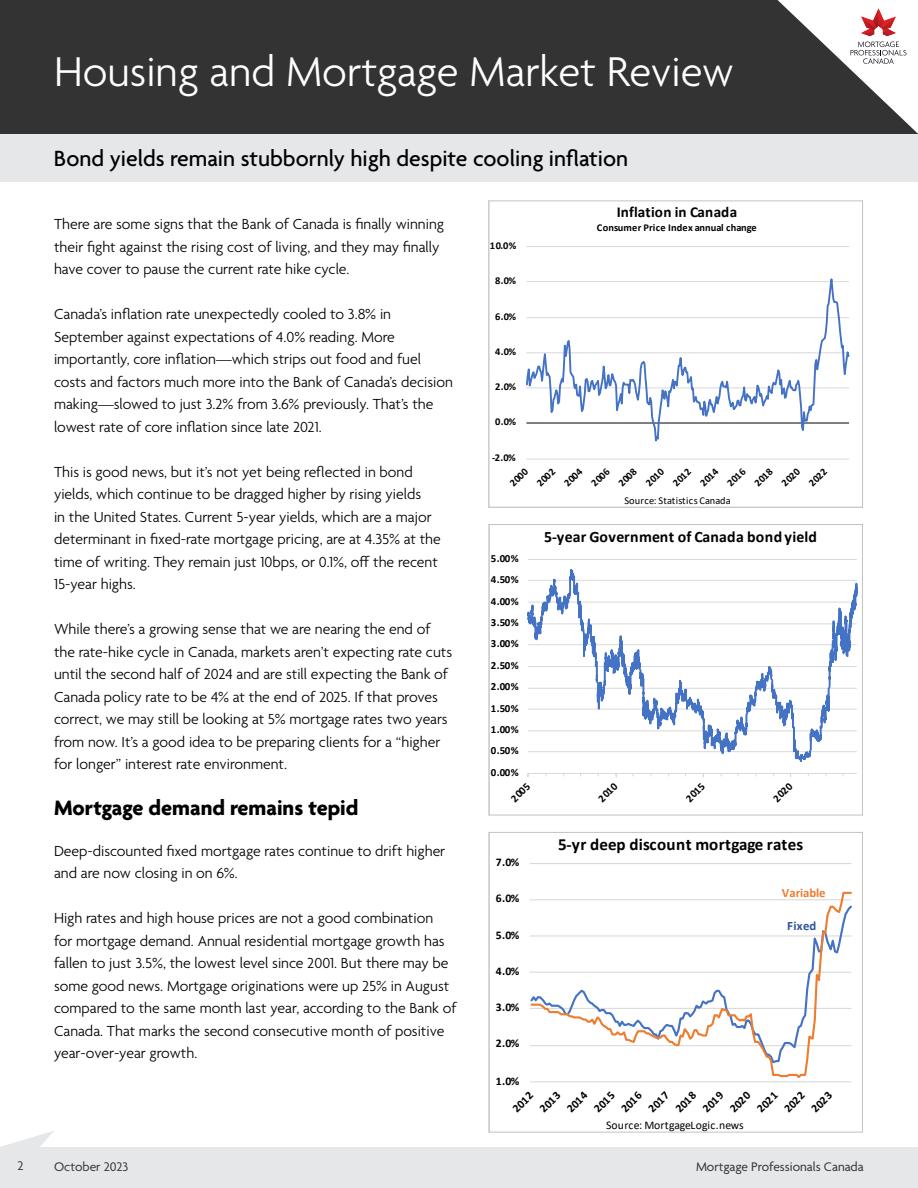
<style>
.page{position:relative;width:918px;height:1188px;background:#fff}
.page>*{position:absolute;margin:0;border:0;box-sizing:border-box;transform-origin:0 0}
.t1{font:300 45px "Agenda";color:#fff}
.t2{font:500 23.85px "Agenda";color:#000}
.t3{font:700 22.5px "Agenda";color:#000}
.t4{font:700 17.1px "Calibri";letter-spacing:.02em;color:#000}
.t5{font:700 15.9px "Calibri";letter-spacing:.02em;color:#000}
.t6{font:300 15.75px/22.5px "Agenda";color:#000}
.t7{font:700 15.15px "Calibri";letter-spacing:.005em;color:#000}
.t8{font:13.5px "Agenda";color:#333}
.t9{font:13.5px "Agenda";color:#323333}
.t10{font:700 12.75px "Calibri";letter-spacing:.005em;color:#ed7d31}
.t11{font:700 12.75px "Calibri";letter-spacing:.02em;color:#2f5597}
.t12{font:700 11.7px "Calibri";color:#000}
.t13{font:11.7px "Calibri";letter-spacing:.015em;color:#000}
.t14{font:700 10.95px "Calibri";letter-spacing:-.055em;color:#000}
.t15{font:700 10.5px "Calibri";letter-spacing:.01em;color:#000}
.t16{font:10.5px "Calibri";letter-spacing:.02em;color:#000}
</style>
<div class="page">
<div style="left:0;top:0;width:918px;height:147px;background:#333"></div>
<div style="left:0;top:134px;width:918px;height:47px;background:#e6e7e8"></div>
<svg style="left:1px;top:1131px;width:53px;height:16px"></svg>
<div style="left:0;top:1147px;width:918px;height:41px;background:#e6e7e8"></div>
<svg style="left:778px;top:0;width:140px;height:134px"></svg>
<svg style="left:527px;top:559px;width:331px;height:219px"></svg>
<div style="left:488px;top:524px;width:375px;height:291px;border:1px solid #c2c2c2"></div>
<svg style="left:530px;top:863px;width:322px;height:220px"></svg>
<div style="left:488px;top:832px;width:375px;height:301px;border:1px solid #c2c2c2"></div>
<svg style="left:526px;top:246px;width:324px;height:214px"></svg>
<div style="left:489px;top:200px;width:374px;height:308px;border:1px solid #c2c2c2"></div>
<h1 class="t1" style="left:54px;top:48px;width:681px">Housing and Mortgage Market Review</h1>
<h2 class="t2" style="left:54px;top:145px;width:576px">Bond yields remain stubbornly high despite cooling inflation</h2>
<p class="t6" style="left:54px;top:214px;width:392px">There are some signs that the Bank of Canada is finally winning their fight against the rising cost of living, and they may finally have cover to pause the current rate hike cycle.</p>
<p class="t6" style="left:54px;top:304px;width:400px">Canada’s inflation rate unexpectedly cooled to 3.8% in September against expectations of 4.0% reading. More importantly, core inflation—which strips out food and fuel costs and factors much more into the Bank of Canada’s decision making—slowed to just 3.2% from 3.6% previously. That’s the lowest rate of core inflation since late 2021.</p>
<p class="t6" style="left:54px;top:461px;width:388px">This is good news, but it’s not yet being reflected in bond yields, which continue to be dragged higher by rising yields<br>in the United States. Current 5-year yields, which are a major determinant in fixed-rate mortgage pricing, are at 4.35% at the time of writing. They remain just 10bps, or 0.1%, off the recent 15-year highs.</p>
<p class="t6" style="left:54px;top:619px;width:400px">While there’s a growing sense that we are nearing the end of the rate-hike cycle in Canada, markets aren’t expecting rate cuts until the second half of 2024 and are still expecting the Bank of Canada policy rate to be 4% at the end of 2025. If that proves correct, we may still be looking at 5% mortgage rates two years from now. It’s a good idea to be preparing clients for a “higher for longer” interest rate environment.</p>
<h3 class="t3" style="left:54px;top:796px;width:306px">Mortgage demand remains tepid</h3>
<p class="t6" style="left:54px;top:841px;width:393px">Deep-discounted fixed mortgage rates continue to drift higher and are now closing in on 6%.</p>
<p class="t6" style="left:54px;top:908px;width:404px">High rates and high house prices are not a good combination<br>for mortgage demand. Annual residential mortgage growth has fallen to just 3.5%, the lowest level since 2001. But there may be some good news. Mortgage originations were up 25% in August compared to the same month last year, according to the Bank of Canada. That marks the second consecutive month of positive year-over-year growth.</p>
<p class="t15" style="left:490px;top:238px;width:28px">10.0%</p>
<p class="t15" style="left:495px;top:273px;width:22px">8.0%</p>
<p class="t15" style="left:495px;top:309px;width:22px">6.0%</p>
<p class="t15" style="left:495px;top:344px;width:22px">4.0%</p>
<p class="t15" style="left:495px;top:379px;width:22px">2.0%</p>
<p class="t15" style="left:495px;top:414px;width:22px">0.0%</p>
<p class="t15" style="left:492px;top:451px;width:25px">-2.0%</p>
<p class="t7" style="left:617px;top:201px;width:122px">Inflation in Canada</p>
<p class="t15" style="left:597px;top:220px;width:161px">Consumer Price Index annual change</p>
<p class="t15" style="left:506px;top:479px;width:23px;rotate:-45deg">2000</p>
<p class="t15" style="left:533px;top:479px;width:23px;rotate:-45deg">2002</p>
<p class="t15" style="left:560px;top:479px;width:23px;rotate:-45deg">2004</p>
<p class="t15" style="left:588px;top:479px;width:23px;rotate:-45deg">2006</p>
<p class="t15" style="left:615px;top:479px;width:23px;rotate:-45deg">2008</p>
<p class="t15" style="left:642px;top:479px;width:23px;rotate:-45deg">2010</p>
<p class="t15" style="left:669px;top:479px;width:23px;rotate:-45deg">2012</p>
<p class="t15" style="left:696px;top:479px;width:23px;rotate:-45deg">2014</p>
<p class="t15" style="left:724px;top:479px;width:23px;rotate:-45deg">2016</p>
<p class="t15" style="left:751px;top:479px;width:23px;rotate:-45deg">2018</p>
<p class="t15" style="left:778px;top:479px;width:23px;rotate:-45deg">2020</p>
<p class="t15" style="left:805px;top:479px;width:23px;rotate:-45deg">2022</p>
<p class="t16" style="left:624px;top:493px;width:108px">Source: Statistics Canada</p>
<p class="t14" style="left:491px;top:551px;width:29px">5.00%</p>
<p class="t14" style="left:491px;top:571px;width:29px">4.50%</p>
<p class="t14" style="left:491px;top:593px;width:29px">4.00%</p>
<p class="t14" style="left:491px;top:615px;width:29px">3.50%</p>
<p class="t14" style="left:491px;top:636px;width:29px">3.00%</p>
<p class="t14" style="left:491px;top:658px;width:29px">2.50%</p>
<p class="t14" style="left:491px;top:678px;width:29px">2.00%</p>
<p class="t14" style="left:491px;top:700px;width:29px">1.50%</p>
<p class="t14" style="left:491px;top:722px;width:29px">1.00%</p>
<p class="t14" style="left:491px;top:743px;width:29px">0.50%</p>
<p class="t14" style="left:491px;top:765px;width:29px">0.00%</p>
<p class="t5" style="left:544px;top:526px;width:274px">5-year Government of Canada bond yield</p>
<p class="t14" style="left:507px;top:795px;width:24px;rotate:-45deg">2005</p>
<p class="t14" style="left:595px;top:795px;width:24px;rotate:-45deg">2010</p>
<p class="t14" style="left:682px;top:795px;width:24px;rotate:-45deg">2015</p>
<p class="t14" style="left:769px;top:795px;width:24px;rotate:-45deg">2020</p>
<p class="t12" style="left:496px;top:854px;width:25px">7.0%</p>
<p class="t12" style="left:496px;top:890px;width:25px">6.0%</p>
<p class="t12" style="left:496px;top:926px;width:25px">5.0%</p>
<p class="t12" style="left:496px;top:963px;width:25px">4.0%</p>
<p class="t12" style="left:496px;top:999px;width:25px">3.0%</p>
<p class="t12" style="left:496px;top:1035px;width:25px">2.0%</p>
<p class="t12" style="left:496px;top:1072px;width:25px">1.0%</p>
<p class="t4" style="left:558px;top:832px;width:247px">5-yr deep discount mortgage rates</p>
<p class="t10" style="left:782px;top:884px;width:45px">Variable</p>
<p class="t11" style="left:787px;top:917px;width:31px">Fixed</p>
<p class="t12" style="left:508px;top:1105px;width:26px;rotate:-45deg">2012</p>
<p class="t12" style="left:536px;top:1105px;width:26px;rotate:-45deg">2013</p>
<p class="t12" style="left:563px;top:1105px;width:26px;rotate:-45deg">2014</p>
<p class="t12" style="left:590px;top:1105px;width:26px;rotate:-45deg">2015</p>
<p class="t12" style="left:617px;top:1105px;width:26px;rotate:-45deg">2016</p>
<p class="t12" style="left:644px;top:1105px;width:26px;rotate:-45deg">2017</p>
<p class="t12" style="left:671px;top:1105px;width:26px;rotate:-45deg">2018</p>
<p class="t12" style="left:699px;top:1105px;width:26px;rotate:-45deg">2019</p>
<p class="t12" style="left:726px;top:1105px;width:26px;rotate:-45deg">2020</p>
<p class="t12" style="left:753px;top:1105px;width:26px;rotate:-45deg">2021</p>
<p class="t12" style="left:780px;top:1105px;width:26px;rotate:-45deg">2022</p>
<p class="t12" style="left:807px;top:1105px;width:26px;rotate:-45deg">2023</p>
<p class="t13" style="left:606px;top:1117px;width:139px">Source: MortgageLogic.news</p>
<p class="t9" style="left:17px;top:1159px;width:8px">2</p>
<p class="t8" style="left:54px;top:1159px;width:76px">October 2023</p>
<p class="t8" style="left:696px;top:1159px;width:169px">Mortgage Professionals Canada</p>
</div>
